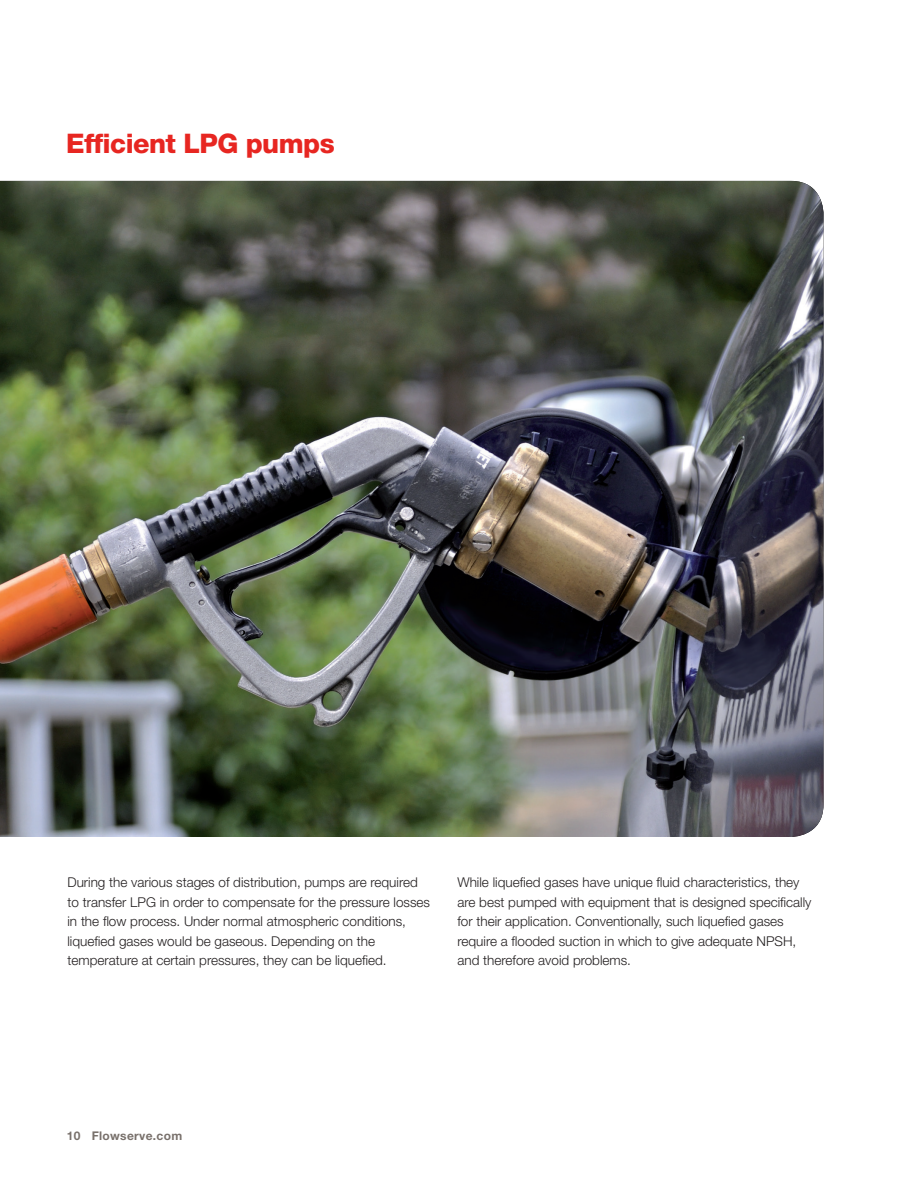
<style>
.page{position:relative;width:918px;height:1188px;background:#fff}
.page>*{position:absolute;margin:0;border:0;box-sizing:border-box;transform-origin:0 0}
.Headline_Level_1__re{font:800 27px "Helvetica Neue LT Std";letter-spacing:-.02em;color:#e72621}
.Body_copy{font:300 13.5px/19.5px "Helvetica Neue LT Std";color:#231f20}
.t1{font:700 12px "Helvetica Neue LT Std";letter-spacing:.025em;color:#79716c}
</style>
<div class="page">
<img style="left:0;top:181px;width:824px;height:656px">
<p class="Headline_Level_1__re" style="left:66px;top:127px;width:270px">Efficient LPG pumps</p>
<p class="Body_copy" style="left:68px;top:872px;width:364px">During the various stages of distribution, pumps are required to transfer LPG in order to compensate for the pressure losses in the flow process. Under normal atmospheric conditions, liquefied gases would be gaseous. Depending on the temperature at certain pressures, they can be liquefied.</p>
<p class="Body_copy" style="left:458px;top:872px;width:356px">While liquefied gases have unique fluid characteristics, they are best pumped with equipment that is designed specifically for their application. Conventionally, such liquefied gases require a flooded suction in which to give adequate NPSH, and therefore avoid problems.</p>
<p class="t1" style="left:67px;top:1128px;width:117px">10 Flowserve.com</p>
</div>
